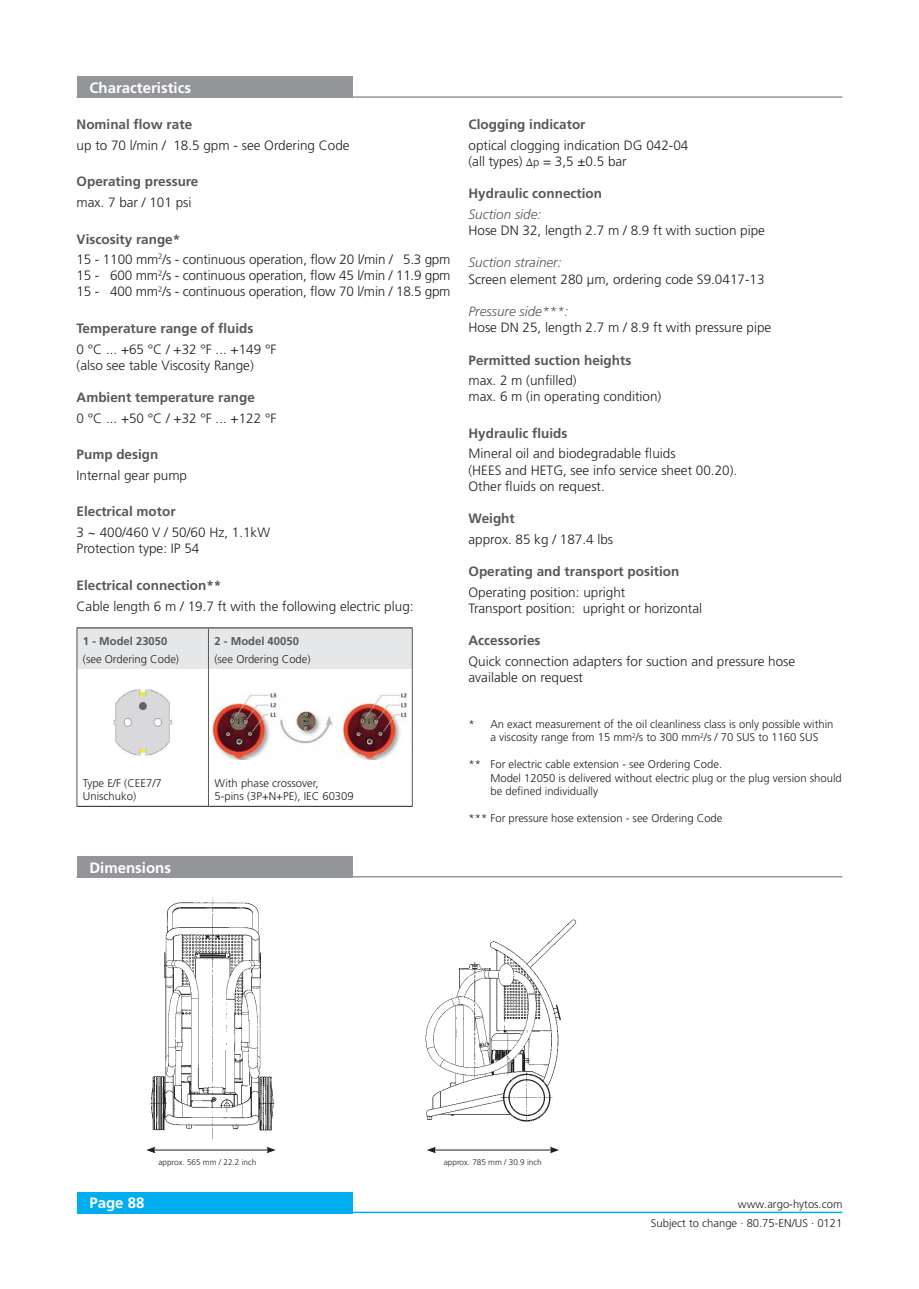
<style>
.page{position:relative;width:919px;height:1289px;background:#fff}
.page>*{position:absolute;margin:0;border:0;box-sizing:border-box;transform-origin:0 0}
._04_Headline_white{font:700 15px "Frutiger LT Pro";color:#fff}
._06_Copytext{font:300 13.5px/16.2px "Frutiger LT Pro";color:#231f20}
._05_Subline_Copytext{font:700 13.5px "Frutiger LT Pro";color:#57585a}
._05_Subline_Copytext-2{font:300 13.5px/21.6px "Frutiger LT Pro";color:#231f20}
._10_Subline_Italic{font:italic 300 13.5px "Frutiger LT";color:#57585a}
._08_Legend{font:300 11.25px/13.5px "Frutiger LT Pro";color:#231f20}
.Copytext{font:300 11.25px/13.5px "Frutiger LT Pro";color:#231f20}
._05_Subline_Copytext-3{font:700 11.25px "Frutiger LT Pro";color:#57585a}
._08_Legend-2{font:300 8.25px "Frutiger LT Pro";color:#231f20}
.s1{font-weight:700;color:#57585a}
.s2{font-family:"Sylfaen";font-weight:400;font-size:11.25px}
.s3{font-size:11.25px}
</style>
<div class="page">
<div style="left:77px;top:1191px;width:275px;height:22px;background:#00aeef"></div>
<hr style="left:77px;top:1211px;width:765px;height:2px;background:#00aeef">
<div style="left:77px;top:77px;width:275px;height:21px;background:#939598"></div>
<hr style="left:77px;top:96px;width:765px;height:2px;background:#939598">
<div style="left:77px;top:856px;width:275px;height:21px;background:#939598"></div>
<hr style="left:77px;top:876px;width:765px;height:1px;background:#939598">
<div style="left:78px;top:628px;width:334px;height:41px;background:#e6e7e9"></div>
<hr style="left:77px;top:627px;width:131px;height:1px;background:#231f20">
<hr style="left:208px;top:627px;width:204px;height:1px;background:#231f20">
<hr style="left:77px;top:628px;width:1px;height:41px;background:#57585a">
<hr style="left:208px;top:628px;width:1px;height:41px;background:#57585a">
<hr style="left:412px;top:628px;width:1px;height:41px;background:#57585a">
<hr style="left:77px;top:669px;width:1px;height:137px;background:#57585a">
<hr style="left:208px;top:669px;width:1px;height:137px;background:#57585a">
<hr style="left:412px;top:669px;width:1px;height:137px;background:#57585a">
<hr style="left:77px;top:806px;width:131px;height:1px;background:#231f20">
<hr style="left:208px;top:806px;width:204px;height:1px;background:#231f20">
<img style="left:113px;top:687px;width:59px;height:69px">
<img style="left:212px;top:692px;width:195px;height:67px">
<img style="left:150px;top:897px;width:125px;height:242px">
<img style="left:425px;top:919px;width:152px;height:203px">
<hr style="left:153px;top:1149px;width:116px;height:1px;background:#231f20">
<svg style="left:266px;top:1146px;width:10px;height:7px"></svg>
<svg style="left:146px;top:1147px;width:9px;height:6px"></svg>
<hr style="left:433px;top:1149px;width:119px;height:1px;background:#231f20">
<svg style="left:550px;top:1146px;width:9px;height:7px"></svg>
<svg style="left:427px;top:1146px;width:9px;height:7px"></svg>
<p class="_04_Headline_white" style="left:89px;top:79px;width:103px">Characteristics</p>
<p class="_05_Subline_Copytext" style="left:77px;top:117px;width:117px">Nominal flow rate</p>
<p class="_05_Subline_Copytext-2" style="left:77px;top:134px;width:274px">up to 70 l/min / 18.5 gpm - see Ordering Code</p>
<p class="_05_Subline_Copytext" style="left:77px;top:174px;width:123px">Operating pressure</p>
<p class="_05_Subline_Copytext-2" style="left:77px;top:191px;width:116px">max. 7 bar / 101 psi</p>
<p class="_05_Subline_Copytext" style="left:77px;top:231px;width:105px">Viscosity range*</p>
<p class="_06_Copytext" style="left:77px;top:251px;width:375px">15 - 1100 mm<sup>2</sup>/s - continuous operation, flow 20 l/min / 5.3 gpm</p>
<p class="_06_Copytext" style="left:77px;top:267px;width:375px">15 - 600 mm<sup>2</sup>/s - continuous operation, flow 45 l/min / 11.9 gpm</p>
<p class="_06_Copytext" style="left:77px;top:284px;width:375px">15 - 400 mm<sup>2</sup>/s - continuous operation, flow 70 l/min / 18.5 gpm</p>
<p class="_05_Subline_Copytext" style="left:77px;top:320px;width:178px">Temperature range of fluids</p>
<p class="_06_Copytext" style="left:77px;top:341px;width:201px">0 °C ... +65 °C / +32 °F ... +149 °F (also see table Viscosity Range)</p>
<p class="_05_Subline_Copytext" style="left:77px;top:389px;width:180px">Ambient temperature range</p>
<p class="_06_Copytext" style="left:77px;top:410px;width:201px">0 °C ... +50 °C / +32 °F ... +122 °F</p>
<p class="_05_Subline_Copytext" style="left:77px;top:446px;width:83px">Pump design</p>
<p class="_06_Copytext" style="left:77px;top:467px;width:112px">Internal gear pump</p>
<p class="_05_Subline_Copytext" style="left:77px;top:504px;width:101px">Electrical motor</p>
<p class="_06_Copytext" style="left:77px;top:524px;width:195px">3 ~ 400/460 V / 50/60 Hz, 1.1kW</p>
<p class="_06_Copytext" style="left:77px;top:540px;width:124px">Protection type: IP 54</p>
<p class="_05_Subline_Copytext-2" style="left:77px;top:574px;width:338px"><span class="s1">Electrical connection**<br></span>Cable length 6 m / 19.7 ft with the following electric plug:</p>
<p class="_05_Subline_Copytext-3" style="left:83px;top:634px;width:86px">1 - Model 23050</p>
<p class="Copytext" style="left:83px;top:652px;width:98px">(see Ordering Code)</p>
<p class="_05_Subline_Copytext-3" style="left:214px;top:634px;width:86px">2 - Model 40050</p>
<p class="Copytext" style="left:214px;top:652px;width:98px">(see Ordering Code)</p>
<p class="Copytext" style="left:83px;top:776px;width:80px">Type E/F (CEE7/7<br>Unischuko)</p>
<p class="_08_Legend" style="left:214px;top:776px;width:141px">With phase crossover,<br>5-pins (3P+N+PE), IEC 60309</p>
<p class="_04_Headline_white" style="left:89px;top:858px;width:83px">Dimensions</p>
<p class="_05_Subline_Copytext" style="left:468px;top:117px;width:119px">Clogging indicator</p>
<p class="_06_Copytext" style="left:468px;top:137px;width:221px">optical clogging indication DG 042-04</p>
<p class="_06_Copytext" style="left:468px;top:153px;width:160px">(all types) <span class="s2">∆</span><span class="s3">p</span> = 3,5 ±0.5 bar</p>
<p class="_05_Subline_Copytext" style="left:468px;top:186px;width:135px">Hydraulic connection</p>
<p class="_10_Subline_Italic" style="left:468px;top:206px;width:74px">Suction side:</p>
<p class="_06_Copytext" style="left:468px;top:222px;width:298px">Hose DN 32, length 2.7 m / 8.9 ft with suction pipe</p>
<p class="_10_Subline_Italic" style="left:468px;top:255px;width:95px">Suction strainer:</p>
<p class="_06_Copytext" style="left:468px;top:271px;width:297px">Screen element 280 μm, ordering code S9.0417-13</p>
<p class="_10_Subline_Italic" style="left:468px;top:304px;width:101px">Pressure side***:</p>
<p class="_06_Copytext" style="left:468px;top:319px;width:304px">Hose DN 25, length 2.7 m / 8.9 ft with pressure pipe</p>
<p class="_05_Subline_Copytext" style="left:468px;top:352px;width:164px">Permitted suction heights</p>
<p class="_06_Copytext" style="left:468px;top:372px;width:110px">max. 2 m (unfilled)</p>
<p class="_06_Copytext" style="left:468px;top:388px;width:194px">max. 6 m (in operating condition)</p>
<p class="_05_Subline_Copytext" style="left:468px;top:425px;width:101px">Hydraulic fluids</p>
<p class="_06_Copytext" style="left:468px;top:446px;width:270px">Mineral oil and biodegradable fluids<br>(HEES and HETG, see info service sheet 00.20).</p>
<p class="_06_Copytext" style="left:468px;top:478px;width:138px">Other fluids on request.</p>
<p class="_05_Subline_Copytext" style="left:468px;top:510px;width:48px">Weight</p>
<p class="_06_Copytext" style="left:468px;top:531px;width:146px">approx. 85 kg / 187.4 lbs</p>
<p class="_05_Subline_Copytext" style="left:468px;top:563px;width:212px">Operating and transport position</p>
<p class="_06_Copytext" style="left:468px;top:584px;width:235px">Operating position: upright<br>Transport position: upright or horizontal</p>
<p class="_05_Subline_Copytext" style="left:468px;top:632px;width:73px">Accessories</p>
<p class="_06_Copytext" style="left:468px;top:653px;width:328px">Quick connection adapters for suction and pressure hose available on request</p>
<p class="_08_Legend" style="left:468px;top:717px;width:366px;text-align:center">* An exact measurement of the oil cleanliness class is only possible within a viscosity range from 15 mm<sup>2</sup>/s to 300 mm<sup>2</sup>/s / 70 SUS to 1160 SUS</p>
<p class="_08_Legend" style="left:468px;top:757px;width:255px">** For electric cable extension - see Ordering Code.</p>
<p class="_08_Legend" style="left:490px;top:771px;width:353px">Model 12050 is delivered without electric plug or the plug version should be defined individually</p>
<p class="_08_Legend" style="left:468px;top:811px;width:255px">*** For pressure hose extension - see Ordering Code</p>
<p class="_08_Legend-2" style="left:158px;top:1157px;width:99px">approx. 565 mm / 22.2 inch</p>
<p class="_08_Legend-2" style="left:444px;top:1157px;width:99px">approx. 785 mm / 30.9 inch</p>
<p class="_04_Headline_white" style="left:89px;top:1194px;width:57px">Page 88</p>
<p class="_08_Legend" style="left:738px;top:1196px;width:106px">www.argo-hytos.com</p>
<p class="_08_Legend" style="left:651px;top:1215px;width:193px">Subject to change · 80.75-EN/US · 0121</p>
</div>
